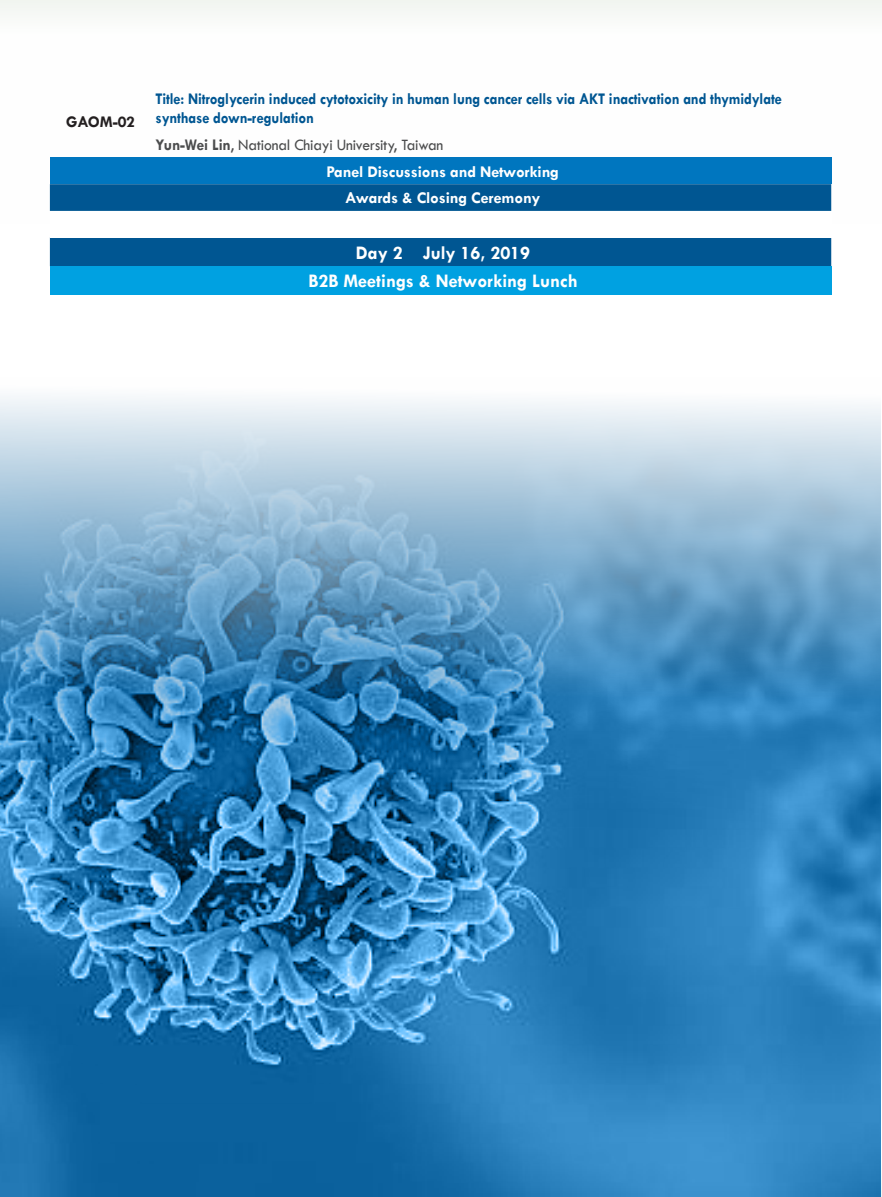
<style>
.page{position:relative;width:882px;height:1197px;background:#fff}
.page>*{position:absolute;margin:0;border:0;box-sizing:border-box;transform-origin:0 0}
.t1{font:700 19.43px "Tw Cen";color:#fff}
.t2{font:700 16.45px/19.8px "Tw Cen";letter-spacing:-.01em;color:#005692;scale:.9 1}
.t3{font:700 16.45px "Tw Cen";letter-spacing:-.01em;color:#fff}
.t4{font:16.45px "Tw Cen";letter-spacing:-.01em;color:#4b4c4d;scale:.95 1}
.t5{font:700 16.45px "Tw Cen";letter-spacing:-.01em;color:#231f20}
.s1{font-weight:700}
</style>
<div class="page">
<div style="left:50px;top:157px;width:781px;height:27px;background:#0076bf"></div>
<div style="left:50px;top:184px;width:781px;height:82px;background:#005692"></div>
<div style="left:50px;top:211px;width:781px;height:27px;background:#fff"></div>
<div style="left:50px;top:266px;width:781px;height:29px;background:#00a1e1"></div>
<img style="left:0;top:396px;width:881px;height:801px">
<p class="t5" style="left:66px;top:112px;width:70px">GAOM-02</p>
<p class="t2" style="left:156px;top:88px;width:698px">Title: Nitroglycerin induced cytotoxicity in human lung cancer cells via AKT inactivation and thymidylate synthase down-regulation</p>
<p class="t4" style="left:156px;top:135px;width:304px"><span class="s1">Yun-Wei Lin</span>, National Chiayi University, Taiwan</p>
<p class="t3" style="left:326px;top:161px;width:234px">Panel Discussions and Networking</p>
<p class="t3" style="left:345px;top:188px;width:196px">Awards &amp; Closing Ceremony</p>
<p class="t1" style="left:356px;top:241px;width:176px">Day 2 July 16, 2019</p>
<p class="t1" style="left:309px;top:269px;width:271px">B2B Meetings &amp; Networking Lunch</p>
</div>
